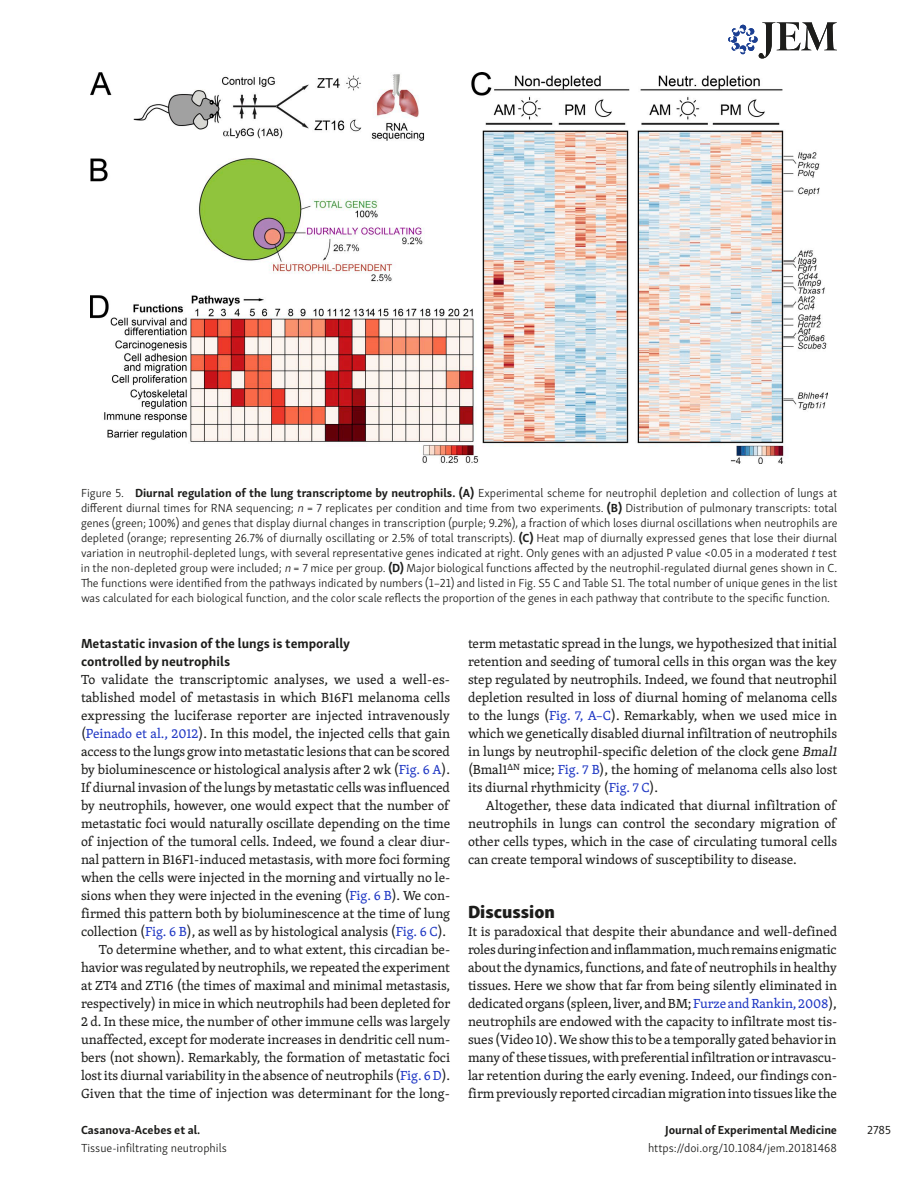
<style>
.page{position:relative;width:918px;height:1188px;background:#fff}
.page>*{position:absolute;margin:0;border:0;box-sizing:border-box;transform-origin:0 0}
.t1{font:18px "Skolar Sans PE Eb";color:#1d1d1b}
.t2{font:13.5px/18px "Skolar PE";letter-spacing:-.005em;color:#1d1d1b;text-align:justify}
.t3{font:700 13.5px/18px "Skolar Sans PE";color:#1d1d1b}
.t4{font:300 12px/15px "Skolar Sans PE";letter-spacing:-.005em;color:#1d1d1b;text-align:justify}
.t5{font:700 12px "Skolar Sans PE";letter-spacing:-.005em;color:#1d1d1b}
.t6{font:12px "Skolar Sans PE";color:#1d1d1b}
.s1{font-weight:700}
.s2{font-style:italic}
.s3{color:#1f37c4}
</style>
<div class="page">
<svg style="left:728px;top:22px;width:109px;height:36px"></svg>
<img style="left:91px;top:72px;width:736px;height:392px">
<p class="t4" style="left:81px;top:484px;width:758px">Figure 5. <span class="s1">Diurnal regulation of the lung transcriptome by neutrophils. (A)</span> Experimental scheme for neutrophil depletion and collection of lungs at different diurnal times for RNA sequencing; <span class="s2">n</span> = 7 replicates per condition and time from two experiments. <span class="s1">(B)</span> Distribution of pulmonary transcripts: total genes (green; 100%) and genes that display diurnal changes in transcription (purple; 9.2%), a fraction of which loses diurnal oscillations when neutrophils are depleted (orange; representing 26.7% of diurnally oscillating or 2.5% of total transcripts). <span class="s1">(C)</span> Heat map of diurnally expressed genes that lose their diurnal variation in neutrophil-depleted lungs, with several representative genes indicated at right. Only genes with an adjusted P value &lt;0.05 in a moderated <span class="s2">t</span>test in the non-depleted group were included; <span class="s2">n</span> = 7 mice per group. <span class="s1">(D)</span> Major biological functions affected by the neutrophil-regulated diurnal genes shown in C.<br>The functions were identified from the pathways indicated by numbers (1–21) and listed in Fig. S5 C and Table S1. The total number of unique genes in the list was calculated for each biological function, and the color scale reflects the proportion of the genes in each pathway that contribute to the specific function.</p>
<p class="t3" style="left:81px;top:633px;width:271px">Metastatic invasion of the lungs is temporally controlled by neutrophils</p>
<p class="t2" style="left:81px;top:670px;width:371px;text-align:right">To validate the transcriptomic analyses, we used a well-es&shy;tablished model of metastasis in which B16F1 melanoma cells expressing the luciferase reporter are injected intravenously (<span class="s3">Peinado et al., 2012</span>). In this model, the injected cells that gain access to the lungs grow into metastatic lesions that can be scored by bioluminescence or histological analysis after 2 wk (<span class="s3">Fig. 6 A</span>).<br>If diurnal invasion of the lungs by metastatic cells was influenced by neutrophils, however, one would expect that the number of metastatic foci would naturally oscillate depending on the time of injection of the tumoral cells. Indeed, we found a clear diur&shy;nal pattern in B16F1-induced metastasis, with more foci forming when the cells were injected in the morning and virtually no le&shy;sions when they were injected in the evening (<span class="s3">Fig. 6 B</span>). We con&shy;firmed this pattern both by bioluminescence at the time of lung collection (<span class="s3">Fig. 6 B</span>), as well as by histological analysis (<span class="s3">Fig. 6 C</span>).<br>To determine whether, and to what extent, this circadian be&shy;havior was regulated by neutrophils, we repeated the experiment at ZT4 and ZT16 (the times of maximal and minimal metastasis, respectively) in mice in which neutrophils had been depleted for 2 d. In these mice, the number of other immune cells was largely unaffected, except for moderate increases in dendritic cell num&shy;bers (not shown). Remarkably, the formation of metastatic foci lost its diurnal variability in the absence of neutrophils (<span class="s3">Fig. 6 D</span>).<br>Given that the time of injection was determinant for the long-</p>
<p class="t5" style="left:81px;top:1120px;width:121px">Casanova-Acebes et al.</p>
<p class="t4" style="left:81px;top:1140px;width:147px">Tissue-infiltrating neutrophils</p>
<p class="t2" style="left:468px;top:634px;width:374px;text-align:left">term metastatic spread in the lungs, we hypothesized that initial retention and seeding of tumoral cells in this organ was the key step regulated by neutrophils. Indeed, we found that neutrophil depletion resulted in loss of diurnal homing of melanoma cells to the lungs (<span class="s3">Fig. 7, A–C</span>). Remarkably, when we used mice in which we genetically disabled diurnal infiltration of neutrophils in lungs by neutrophil-specific deletion of the clock gene <span class="s2">Bmal1 </span>(Bmal1<sup>ΔN</sup> mice; <span class="s3">Fig. 7 B</span>), the homing of melanoma cells also lost its diurnal rhythmicity (<span class="s3">Fig. 7 C</span>).</p>
<p class="t2" style="left:468px;top:796px;width:371px;text-indent:18px">Altogether, these data indicated that diurnal infiltration of neutrophils in lungs can control the secondary migration of other cells types, which in the case of circulating tumoral cells can create temporal windows of susceptibility to disease.</p>
<h1 class="t1" style="left:468px;top:896px;width:88px">Discussion</h1>
<p class="t2" style="left:468px;top:922px;width:371px">It is paradoxical that despite their abundance and well-defined roles during infection and inflammation, much remains enigmatic about the dynamics, functions, and fate of neutrophils in healthy tissues. Here we show that far from being silently eliminated in dedicated organs (spleen, liver, and BM; <span class="s3">Furze and Rankin, 2008</span>), neutrophils are endowed with the capacity to infiltrate most tis&shy;sues (Video 10). We show this to be a temporally gated behavior in many of these tissues, with preferential infiltration or intravascu&shy;lar retention during the early evening. Indeed, our findings con&shy;firm previously reported circadian migration into tissues like the</p>
<p class="t5" style="left:665px;top:1120px;width:173px">Journal of Experimental Medicine</p>
<p class="t4" style="left:648px;top:1140px;width:190px">https://doi.org/10.1084/jem.20181468</p>
<p class="t6" style="left:867px;top:1121px;width:25px">2785</p>
</div>
